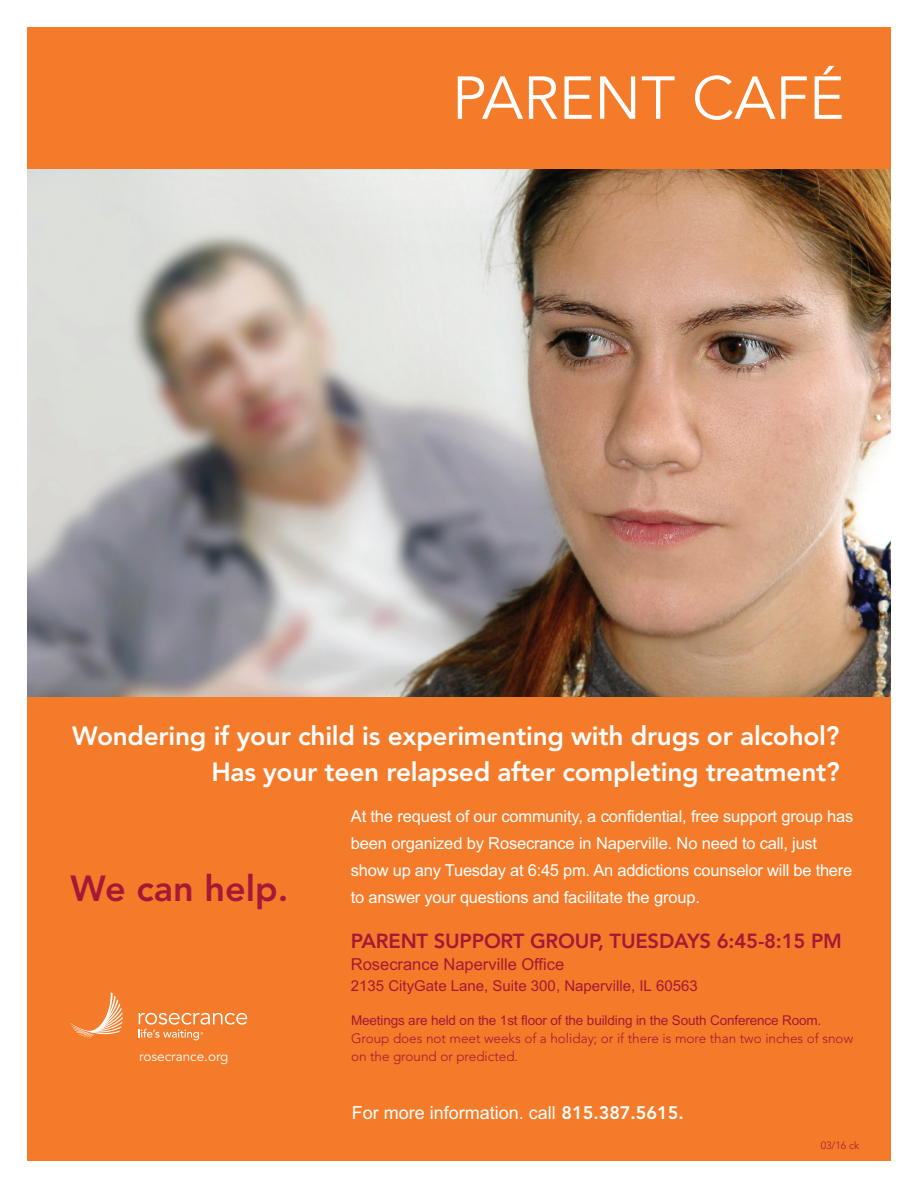
<style>
.page{position:relative;width:918px;height:1188px;background:#fff}
.page>*{position:absolute;margin:0;border:0;box-sizing:border-box;transform-origin:0 0}
.t1{font:60px "Avenir LT Pro";color:#fff}
.t2{font:800 36px "Avenir LT Pro";color:#a61836}
.t3{font:800 26.25px "Avenir LT Pro";letter-spacing:-.01em;color:#fff}
.t4{font:800 20.25px "Avenir LT Pro";letter-spacing:-.01em;color:#a61836}
.t5{font:18px "Arial";color:#fff}
.t6{font:16.5px/27px "Arial";letter-spacing:-.01em;color:#fff}
.t7{font:16.5px "Arial";color:#a61836}
.t8{font:15px "Arial";color:#a61836}
.t9{font:300 13.5px/18px "Avenir";color:#a61836}
.t10{font:13.5px "Arial";letter-spacing:-.01em;color:#a61836}
.t11{font:13.5px "Avenir LT Pro";color:#fff}
.t12{font:300 10.5px "Avenir";color:#a61836}
.s1{font-family:"Avenir";font-weight:800}
</style>
<div class="page">
<img style="left:27px;top:169px;width:864px;height:529px">
<div style="left:27px;top:27px;width:864px;height:142px;background:#f47b2a"></div>
<div style="left:27px;top:698px;width:864px;height:463px;background:#f47b2a"></div>
<svg style="left:71px;top:992px;width:52px;height:46px"></svg>
<svg style="left:139px;top:1013px;width:108px;height:27px"></svg>
<h1 class="t1" style="left:452px;top:76px;width:394px">PARENT CAFÉ</h1>
<h3 class="t3" style="left:72px;top:726px;width:769px">Wondering if your child is experimenting with drugs or alcohol?</h3>
<h3 class="t3" style="left:211px;top:763px;width:630px">Has your teen relapsed after completing treatment?</h3>
<h2 class="t2" style="left:70px;top:875px;width:220px">We can help.</h2>
<p class="t11" style="left:139px;top:1052px;width:91px">rosecrance.org</p>
<p class="t6" style="left:351px;top:803px;width:504px">At the request of our community, a confidential, free support group has been organized by Rosecrance in Naperville. No need to call, just show up any Tuesday at 6:45 pm. An addictions counselor will be there to answer your questions and facilitate the group.</p>
<p class="t4" style="left:351px;top:934px;width:493px">PARENT SUPPORT GROUP, TUESDAYS 6:45-8:15 PM</p>
<p class="t7" style="left:351px;top:955px;width:215px">Rosecrance Naperville Office</p>
<p class="t8" style="left:351px;top:977px;width:348px">2135 CityGate Lane, Suite 300, Naperville, IL 60563</p>
<p class="t10" style="left:351px;top:1013px;width:472px">Meetings are held on the 1st floor of the building in the South Conference Room.</p>
<p class="t9" style="left:351px;top:1031px;width:504px">Group does not meet weeks of a holiday; or if there is more than two inches of snow on the ground or predicted.</p>
<p class="t5" style="left:352px;top:1103px;width:334px">For more information. call <span class="s1">815.387.5615.</span></p>
<p class="t12" style="left:821px;top:1141px;width:40px">03/16 ck</p>
</div>
